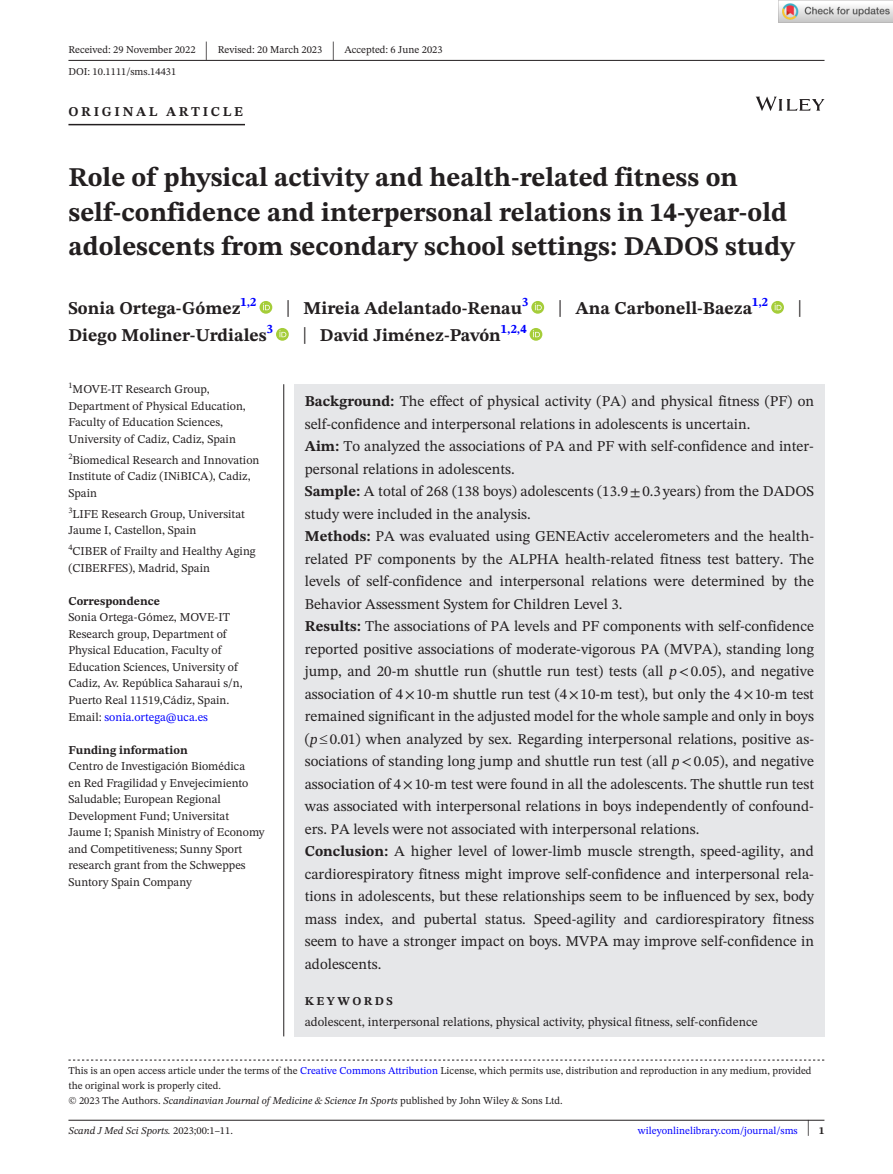
<style>
.page{position:relative;width:893px;height:1174px;background:#fff}
.page>*{position:absolute;margin:0;border:0;box-sizing:border-box;transform-origin:0 0}
.t1{font:700 27px/34.5px "STIX Two Text";color:#231f20}
.t2{font:25.65px "STIX Two Text";color:#231f20;scale:.49 1}
.t3{font:23.4px "STIX Two Text";color:#231f20;scale:.77 1}
.t4{font:700 18px "STIX Two Text";color:#231f20}
.t5{font:15px/22.5px "STIX Two Text";color:#231f20}
.t6{font:700 13.5px "STIX Two Text";letter-spacing:.2em;color:#231f20}
.t7{font:12.75px "STIX Two Text";color:#231f20}
.t8{font:12px/16.5px "STIX Two Text";color:#231f20}
.t9{font:700 12px "STIX Two Text";color:#231f20}
.t10{font:700 12px "STIX Two Text";letter-spacing:.2em;color:#231f20}
.t11{font:10.5px/15px "STIX Two Text";color:#231f20}
.t12{font:10.5px "STIX Two Text";color:#00f}
.t13{font:italic 10.5px "STIX Two Text";color:#231f20}
.s1{font-weight:400;font-size:23.4px}
.s2{color:#00f}
.s3{font-weight:700}
.s4{font-family:"STIX"}
.s5{font-style:italic}
.s6{font-style:normal}
.s7{font-size:22.2px;color:#231f20}
.s8{font-weight:700;color:#231f20}
</style>
<div class="page">
<hr style="left:68px;top:1119px;width:756px;height:1px;background:#231f20">
<svg style="left:756px;top:97px;width:68px;height:14px"></svg>
<hr style="left:68px;top:60px;width:756px;height:1px;background:#231f20">
<hr style="left:68px;top:124px;width:177px;height:1px;background:#231f20">
<svg style="left:260px;top:301px;width:12px;height:13px"></svg>
<svg style="left:263px;top:303px;width:7px;height:7px"></svg>
<svg style="left:531px;top:301px;width:13px;height:13px"></svg>
<svg style="left:535px;top:303px;width:7px;height:7px"></svg>
<svg style="left:771px;top:301px;width:13px;height:13px"></svg>
<svg style="left:775px;top:303px;width:6px;height:7px"></svg>
<svg style="left:276px;top:328px;width:13px;height:13px"></svg>
<svg style="left:279px;top:330px;width:7px;height:7px"></svg>
<svg style="left:530px;top:328px;width:12px;height:13px"></svg>
<svg style="left:533px;top:330px;width:7px;height:7px"></svg>
<svg style="left:68px;top:1059px;width:756px;height:1px"></svg>
<div style="left:294px;top:384px;width:530px;height:652px;background:#e6e7e9"></div>
<hr style="left:283px;top:384px;width:1px;height:652px;background:#231f20">
<img style="left:779px;top:0;width:114px;height:23px">
<p class="t11" style="left:68px;top:42px;width:129px">Received: 29 November 2022</p>
<h2 class="t2" style="left:205px;top:32px;width:8px">|</h2>
<p class="t11" style="left:218px;top:42px;width:106px">Revised: 20 March 2023</p>
<h2 class="t2" style="left:332px;top:32px;width:8px">|</h2>
<p class="t11" style="left:344px;top:42px;width:100px">Accepted: 6 June 2023</p>
<p class="t11" style="left:68px;top:64px;width:109px">DOI: 10.1111/sms.14431</p>
<p class="t6" style="left:68px;top:101px;width:176px">ORIGINAL ARTICLE</p>
<h1 class="t1" style="left:68px;top:161px;width:728px">Role of physical activity and health-related fitness on self-confidence and interpersonal relations in 14-year-old adolescents from secondary school settings: DADOS study</h1>
<p class="t4" style="left:68px;top:295px;width:190px">Sonia Ortega-Gómez<sup>1,2</sup></p>
<p class="t4" style="left:286px;top:295px;width:244px"><span class="s1">|</span> Mireia Adelantado-Renau<sup>3</sup></p>
<p class="t4" style="left:558px;top:295px;width:212px"><span class="s1">|</span> Ana Carbonell-Baeza<sup>1,2</sup></p>
<h3 class="t3" style="left:798px;top:291px;width:8px">|</h3>
<p class="t4" style="left:68px;top:322px;width:206px">Diego Moliner-Urdiales<sup>3</sup></p>
<p class="t4" style="left:302px;top:322px;width:226px"><span class="s1">|</span> David Jiménez-Pavón<sup>1,2,4</sup></p>
<p class="t8" style="left:68px;top:381px;width:179px"><sup>1</sup>MOVE-IT Research Group,<br>Department of Physical Education,<br>Faculty of Education Sciences,<br>University of Cadiz, Cadiz, Spain</p>
<p class="t8" style="left:68px;top:451px;width:192px"><sup>2</sup>Biomedical Research and Innovation<br>Institute of Cadiz (INiBICA), Cadiz,<br>Spain</p>
<p class="t8" style="left:68px;top:505px;width:178px"><sup>3</sup>LIFE Research Group, Universitat<br>Jaume I, Castellon, Spain</p>
<p class="t8" style="left:68px;top:543px;width:189px"><sup>4</sup>CIBER of Frailty and Healthy Aging (CIBERFES), Madrid, Spain</p>
<p class="t9" style="left:68px;top:592px;width:93px">Correspondence</p>
<p class="t8" style="left:68px;top:609px;width:176px">Sonia Ortega-Gómez, MOVE-IT<br>Research group, Department of<br>Physical Education, Faculty of<br>Education Sciences, University of<br>Cadiz, Av. República Saharaui s/n,<br>Puerto Real 11519,Cádiz, Spain.<br>Email: <span class="s2">sonia.ortega@uca.es</span></p>
<p class="t9" style="left:68px;top:741px;width:121px">Funding information</p>
<p class="t8" style="left:68px;top:757px;width:198px">Centro de Investigación Biomédica<br>en Red Fragilidad y Envejecimiento<br>Saludable; European Regional<br>Development Fund; Universitat<br>Jaume I; Spanish Ministry of Economy and Competitiveness; Sunny Sport research grant from the Schweppes<br>Suntory Spain Company</p>
<p class="t5" style="left:305px;top:390px;width:511px"><span class="s3">Background:</span> The effect of physical activity (PA) and physical fitness (PF) on self-confidence and interpersonal relations in adolescents is uncertain.<br><span class="s3">Aim:</span> To analyzed the associations of PA and PF with self-confidence and inter&shy;personal relations in adolescents.<br><span class="s3">Sample:</span> A total of 268 (138 boys) adolescents (13.9<span class="s4">±</span>0.3 years) from the DADOS study were included in the analysis.<br><span class="s3">Methods:</span> PA was evaluated using GENEActiv accelerometers and the health&shy;related PF components by the ALPHA health-related fitness test battery. The levels of self-confidence and interpersonal relations were determined by the Behavior Assessment System for Children Level 3.<br><span class="s3">Results:</span> The associations of PA levels and PF components with self-confidence reported positive associations of moderate-vigorous PA (MVPA), standing long jump, and 20-m shuttle run (shuttle run test) tests (all <span class="s5">p</span><span class="s4">&lt;</span>0.05), and negative association of 4<span class="s4">×</span>10-m shuttle run test (4<span class="s4">×</span>10-m test), but only the 4<span class="s4">×</span>10-m test remained significant in the adjusted model for the whole sample and only in boys (<span class="s5">p</span>≤0.01) when analyzed by sex. Regarding interpersonal relations, positive as&shy;sociations of standing long jump and shuttle run test (all <span class="s5">p</span><span class="s4">&lt;</span>0.05), and negative association of 4<span class="s4">×</span>10-m test were found in all the adolescents. The shuttle run test was associated with interpersonal relations in boys independently of confound&shy;ers. PA levels were not associated with interpersonal relations.<br><span class="s3">Conclusion:</span> A higher level of lower-limb muscle strength, speed-agility, and cardiorespiratory fitness might improve self-confidence and interpersonal rela&shy;tions in adolescents, but these relationships seem to be influenced by sex, body mass index, and pubertal status. Speed-agility and cardiorespiratory fitness seem to have a stronger impact on boys. MVPA may improve self-confidence in adolescents.</p>
<p class="t10" style="left:305px;top:992px;width:90px">KEYWORDS</p>
<p class="t7" style="left:305px;top:1012px;width:454px">adolescent, interpersonal relations, physical activity, physical fitness, self-confidence</p>
<p class="t11" style="left:68px;top:1063px;width:745px">This is an open access article under the terms of the <span class="s2">Creative Commons Attribution</span> License, which permits use, distribution and reproduction in any medium, provided the original work is properly cited.<br>© 2023 The Authors. <span class="s5">Scandinavian Journal of Medicine &amp; Science In Sports</span> published by John Wiley &amp; Sons Ltd.</p>
<p class="t13" style="left:68px;top:1123px;width:166px">Scand J Med Sci Sports. <span class="s6">2023;00:1–11.</span></p>
<p class="t12" style="left:638px;top:1123px;width:188px">wileyonlinelibrary.com/journal/sms <span class="s7">|</span> <span class="s8">1</span></p>
</div>
